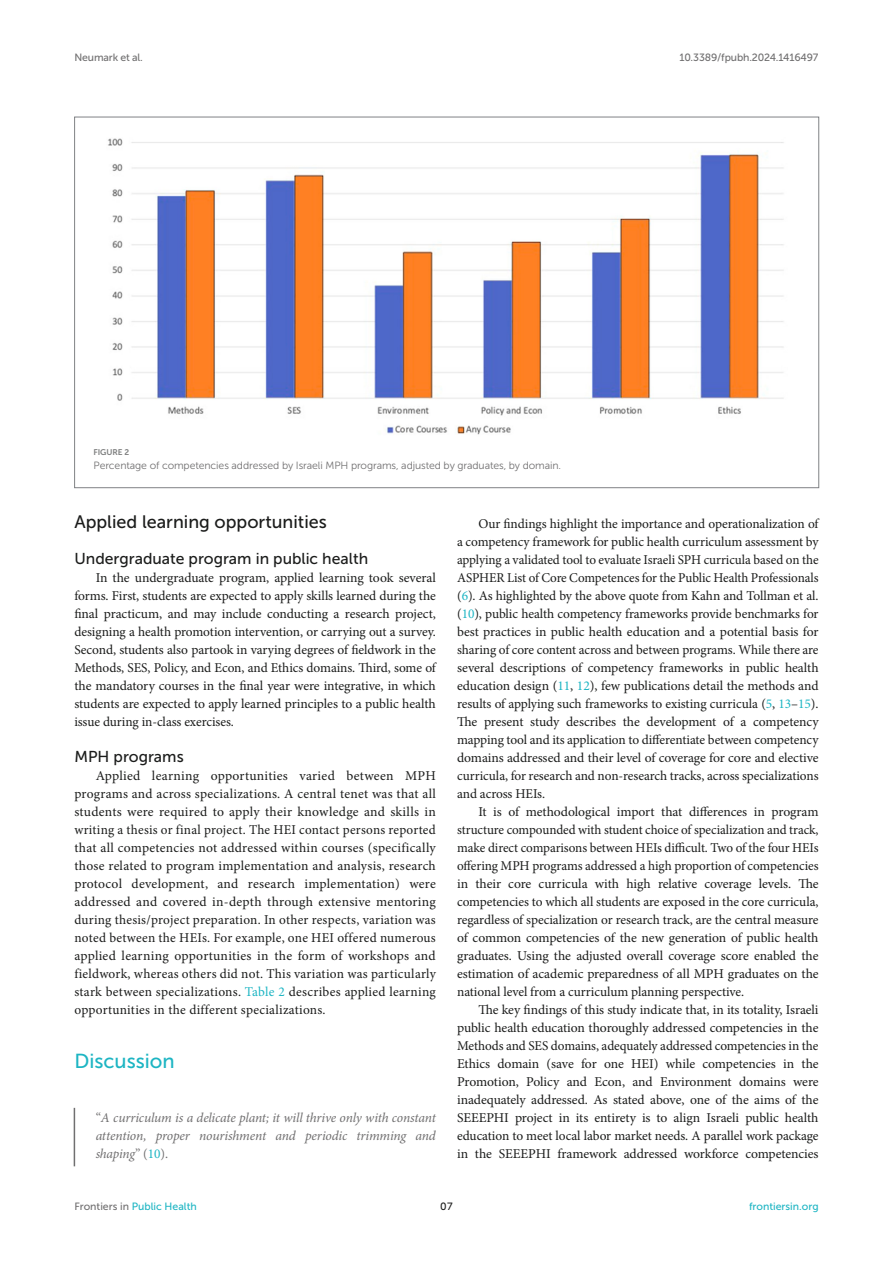
<style>
.page{position:relative;width:893px;height:1263px;background:#fff}
.page>*{position:absolute;margin:0;border:0;box-sizing:border-box;transform-origin:0 0}
.HEAD_1{font:20.25px "Museo Sans 500";color:#1db5c3}
.HEAD_2{font:18px "Museo Sans 500";color:#1b1c1b}
.HEAD_3_after_HEAD_2{font:15.75px "Museo Sans 500";color:#1b1c1b}
.HEAD_3{font:15.75px "Museo Sans 500";color:#1b1c1b}
.TEXT_FLUSH{font:13.5px/18px "Minion Pro";letter-spacing:-.005em;color:#1b1c1b;text-align:justify}
.TEXT{font:13.5px/18px "Minion Pro";letter-spacing:-.005em;color:#1b1c1b;text-align:justify}
.BLOCK_QTN{font:italic 13.5px/18px "Minion Pro";letter-spacing:-.015em;color:#706f70;text-align:justify}
.FIG_LEG{font:10.5px "Museo Sans 300";letter-spacing:-.01em;color:#706f70}
.t1{font:10.5px "Museo Sans 500";letter-spacing:-.015em;color:#706f70}
.t2{font:10.5px "Museo Sans 500";color:#1db5c3}
.t3{font:10.5px "Museo Sans 500";color:#1b1c1b}
.FIG_HD{font:8.25px "Museo Sans 700";letter-spacing:-.01em;color:#7e7f7f}
.s1{color:#1db5c3}
.s2{font-style:normal}
.s3{font-style:normal;color:#1db5c3}
.s4{color:#706f70}
</style>
<div class="page">
<hr style="left:74px;top:1108px;width:1px;height:58px;background:#706f70">
<img style="left:108px;top:138px;width:676px;height:297px">
<p class="t1" style="left:74px;top:51px;width:70px">Neumark et al.</p>
<p class="t1" style="left:679px;top:51px;width:141px">10.3389/fpubh.2024.1416497</p>
<p class="FIG_HD" style="left:94px;top:448px;width:37px">FIGURE 2</p>
<p class="FIG_LEG" style="left:94px;top:459px;width:469px">Percentage of competencies addressed by Israeli MPH programs, adjusted by graduates, by domain.</p>
<p class="HEAD_2" style="left:74px;top:512px;width:254px">Applied learning opportunities</p>
<p class="HEAD_3_after_HEAD_2" style="left:74px;top:550px;width:295px">Undergraduate program in public health</p>
<p class="TEXT_FLUSH" style="left:74px;top:569px;width:363px;text-indent:21px">In the undergraduate program, applied learning took several forms. First, students are expected to apply skills learned during the final practicum, and may include conducting a research project, designing a health promotion intervention, or carrying out a survey.<br>Second, students also partook in varying degrees of fieldwork in the Methods, SES, Policy, and Econ, and Ethics domains. Third, some of the mandatory courses in the final year were integrative, in which students are expected to apply learned principles to a public health issue during in-class exercises.</p>
<p class="HEAD_3" style="left:74px;top:748px;width:111px">MPH programs</p>
<p class="TEXT_FLUSH" style="left:74px;top:767px;width:363px;text-indent:21px">Applied learning opportunities varied between MPH programs and across specializations. A central tenet was that all students were required to apply their knowledge and skills in writing a thesis or final project. The HEI contact persons reported that all competencies not addressed within courses (specifically those related to program implementation and analysis, research protocol development, and research implementation) were addressed and covered in-depth through extensive mentoring during thesis/project preparation. In other respects, variation was noted between the HEIs. For example, one HEI offered numerous applied learning opportunities in the form of workshops and fieldwork, whereas others did not. This variation was particularly stark between specializations. <span class="s1">Table 2</span> describes applied learning opportunities in the different specializations.</p>
<p class="HEAD_1" style="left:74px;top:1050px;width:102px">Discussion</p>
<p class="BLOCK_QTN" style="left:96px;top:1109px;width:342px"><span class="s2">“</span>A curriculum is a delicate plant; it will thrive only with constant attention, proper nourishment and periodic trimming and shaping<span class="s2">” (</span><span class="s3">10</span><span class="s2">).</span></p>
<p class="TEXT_FLUSH" style="left:457px;top:515px;width:363px;text-indent:21px">Our findings highlight the importance and operationalization of a competency framework for public health curriculum assessment by applying a validated tool to evaluate Israeli SPH curricula based on the ASPHER List of Core Competences for the Public Health Professionals (<span class="s1">6</span>). As highlighted by the above quote from Kahn and Tollman et al. (<span class="s1">10</span>), public health competency frameworks provide benchmarks for best practices in public health education and a potential basis for sharing of core content across and between programs. While there are several descriptions of competency frameworks in public health education design (<span class="s1">11</span>, <span class="s1">12</span>), few publications detail the methods and results of applying such frameworks to existing curricula (<span class="s1">5</span>, <span class="s1">13</span>–<span class="s1">15</span>).<br>The present study describes the development of a competency mapping tool and its application to differentiate between competency domains addressed and their level of coverage for core and elective curricula, for research and non-research tracks, across specializations and across HEIs.</p>
<p class="TEXT" style="left:457px;top:803px;width:363px;text-indent:21px">It is of methodological import that differences in program structure compounded with student choice of specialization and track, make direct comparisons between HEIs difficult. Two of the four HEIs offering MPH programs addressed a high proportion of competencies in their core curricula with high relative coverage levels. The competencies to which all students are exposed in the core curricula, regardless of specialization or research track, are the central measure of common competencies of the new generation of public health graduates. Using the adjusted overall coverage score enabled the estimation of academic preparedness of all MPH graduates on the national level from a curriculum planning perspective.</p>
<p class="TEXT" style="left:457px;top:1001px;width:363px;text-indent:21px">The key findings of this study indicate that, in its totality, Israeli public health education thoroughly addressed competencies in the Methods and SES domains, adequately addressed competencies in the Ethics domain (save for one HEI) while competencies in the Promotion, Policy and Econ, and Environment domains were inadequately addressed. As stated above, one of the aims of the SEEEPHI project in its entirety is to align Israeli public health education to meet local labor market needs. A parallel work package in the SEEEPHI framework addressed workforce competencies</p>
<p class="t2" style="left:74px;top:1200px;width:124px"><span class="s4">Frontiers in</span> Public Health</p>
<p class="t3" style="left:440px;top:1200px;width:14px">07</p>
<p class="t2" style="left:749px;top:1200px;width:71px">frontiersin.org</p>
</div>
